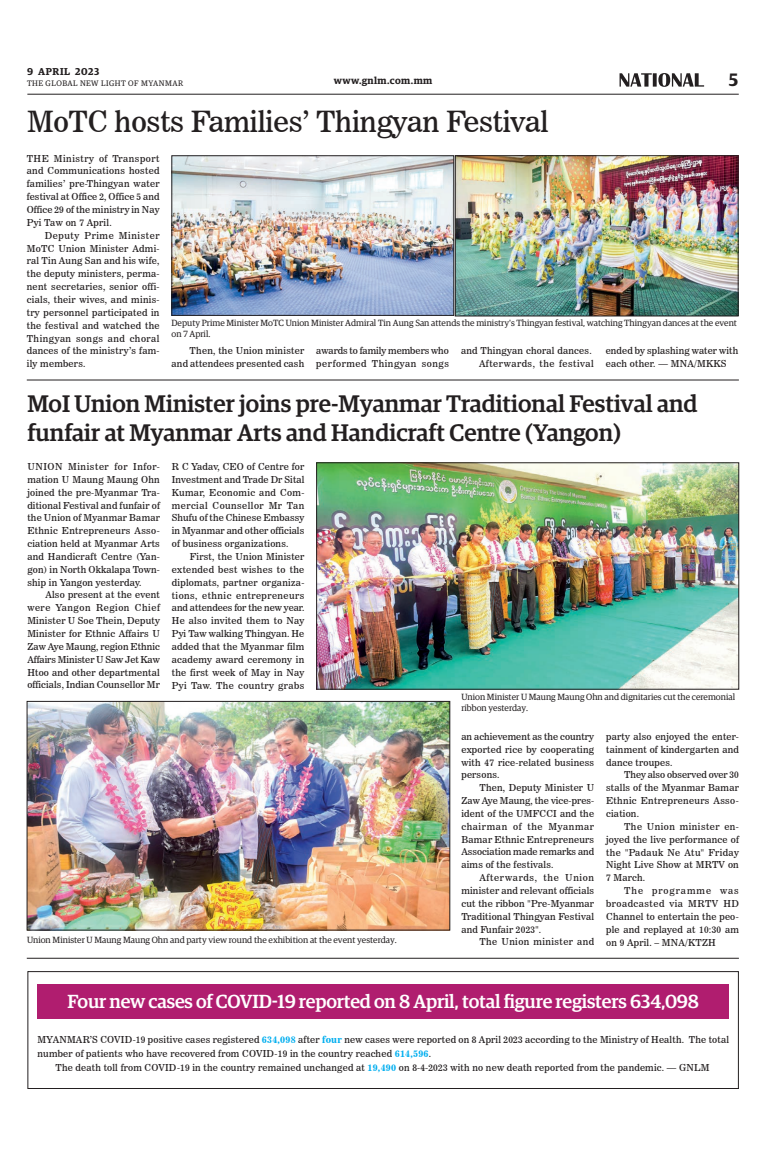
<style>
.page{position:relative;width:773px;height:1152px;background:#fff}
.page>*{position:absolute;margin:0;border:0;box-sizing:border-box;transform-origin:0 0}
._2_Clm_Head{font:29px "News 706 BT Roman C";letter-spacing:-.01em;color:#231f20}
._2_Clm_Head-2{font:500 24px/28.8px "Guardian Egyp";color:#231f20}
._2_Clm_Head-3{font:500 19px "Guardian Egyp";letter-spacing:-.01em;color:#fff}
.t1{font:600 18px "Guardian Egyp";color:#231f20}
.t2{font:600 10px "Guardian Egyp";letter-spacing:.05em;color:#231f20}
._2nd_Body{font:9.5px/12.9px "News 706 BT Roman C";letter-spacing:.02em;color:#231f20;text-align:justify}
.Normal_Para{font:9.5px/12.9px "News 706 BT Roman C";letter-spacing:.02em;color:#231f20;text-align:justify}
._2nd_Body-2{font:9.5px "News 706 BT Roman C";letter-spacing:.05em;color:#231f20}
._2nd_Body-3{font:9.5px "News 706 BT Roman C";letter-spacing:.04em;color:#231f20}
.t3{font:9px/10.8px "Guardian Egyp";color:#231f20}
.t4{font:8px "Guardian Egyp";letter-spacing:.06em;color:#231f20}
.s1{font-family:"News 706 BT Bold C";color:#00aeef}
</style>
<div class="page">
<hr style="left:27px;top:94px;width:711px;height:1px;background:#231f20">
<svg style="left:619px;top:73px;width:85px;height:14px"></svg>
<img style="left:173px;top:156px;width:563px;height:160px">
<div style="left:455px;top:156px;width:283px;height:160px;border:1px solid #231f20"></div>
<div style="left:171px;top:156px;width:283px;height:160px;border:1px solid #231f20"></div>
<img style="left:29px;top:703px;width:419px;height:225px">
<div style="left:27px;top:701px;width:423px;height:229px;border:1px solid #231f20"></div>
<img style="left:318px;top:465px;width:418px;height:222px">
<div style="left:37px;top:984px;width:692px;height:35px;background:#b01d6f"></div>
<div style="left:27px;top:971px;width:711px;height:118px;border:1px solid #231f20"></div>
<hr style="left:27px;top:958px;width:711px;height:1px;background:#231f20">
<hr style="left:27px;top:380px;width:711px;height:1px;background:#231f20">
<p class="t2" style="left:27px;top:64px;width:74px">9 APRIL 2023</p>
<p class="t4" style="left:27px;top:78px;width:158px">THE GLOBAL NEW LIGHT OF MYANMAR</p>
<p class="_2_Clm_Head" style="left:27px;top:104px;width:523px">MoTC hosts Families’ Thingyan Festival</p>
<p class="Normal_Para" style="left:27px;top:152px;width:134px">THE Ministry of Transport and Communications hosted families’ pre-Thingyan water festival at Office 2, Office 5 and Office 29 of the ministry in Nay Pyi Taw on 7 April.</p>
<p class="_2nd_Body" style="left:27px;top:229px;width:134px;text-indent:18px">Deputy Prime Minister MoTC Union Minister Admi&shy;ral Tin Aung San and his wife, the deputy ministers, perma&shy;nent secretaries, senior offi&shy;cials, their wives, and minis&shy;try personnel participated in the festival and watched the Thingyan songs and choral dances of the ministry’s fam&shy;ily members.</p>
<p class="t2" style="left:334px;top:73px;width:100px">www.gnlm.com.mm</p>
<h3 class="t1" style="left:729px;top:67px;width:11px">5</h3>
<p class="t3" style="left:171px;top:317px;width:567px">Deputy Prime Minister MoTC Union Minister Admiral Tin Aung San attends the ministry's Thingyan festival, watching Thingyan dances at the event on 7 April.</p>
<p class="_2nd_Body" style="left:171px;top:344px;width:134px;text-align:right">Then, the Union minister and attendees presented cash</p>
<p class="_2nd_Body" style="left:316px;top:344px;width:134px">awards to family members who performed Thingyan songs</p>
<p class="_2nd_Body" style="left:461px;top:344px;width:132px">and Thingyan choral dances.</p>
<p class="_2nd_Body" style="left:605px;top:344px;width:134px">ended by splashing water with each other. — MNA/MKKS</p>
<p class="_2nd_Body-2" style="left:479px;top:358px;width:116px">Afterwards, the festival</p>
<p class="_2_Clm_Head-2" style="left:27px;top:387px;width:671px">MoI Union Minister joins pre-Myanmar Traditional Festival and funfair at Myanmar Arts and Handicraft Centre (Yangon)</p>
<p class="Normal_Para" style="left:27px;top:460px;width:134px">UNION Minister for Infor&shy;mation U Maung Maung Ohn joined the pre-Myanmar Tra&shy;ditional Festival and funfair of the Union of Myanmar Bamar Ethnic Entrepreneurs Asso&shy;ciation held at Myanmar Arts and Handicraft Centre (Yan&shy;gon) in North Okkalapa Town&shy;ship in Yangon yesterday.</p>
<p class="_2nd_Body" style="left:27px;top:589px;width:134px;text-indent:18px">Also present at the event were Yangon Region Chief Minister U Soe Thein, Deputy Minister for Ethnic Affairs U Zaw Aye Maung, region Ethnic Affairs Minister U Saw Jet Kaw Htoo and other departmental officials, Indian Counsellor Mr</p>
<p class="_2nd_Body" style="left:172px;top:460px;width:134px">R C Yadav, CEO of Centre for Investment and Trade Dr Sital Kumar, Economic and Com&shy;mercial Counsellor Mr Tan Shufu of the Chinese Embassy in Myanmar and other officials of business organizations.</p>
<p class="_2nd_Body" style="left:172px;top:550px;width:134px;text-indent:18px">First, the Union Minister extended best wishes to the diplomats, partner organiza&shy;tions, ethnic entrepreneurs and attendees for the new year.<br>He also invited them to Nay Pyi Taw walking Thingyan. He added that the Myanmar film academy award ceremony in the first week of May in Nay Pyi Taw. The country grabs</p>
<p class="t3" style="left:27px;top:934px;width:371px">Union Minister U Maung Maung Ohn and party view round the exhibition at the event yesterday.</p>
<p class="t3" style="left:461px;top:691px;width:275px">Union Minister U Maung Maung Ohn and dignitaries cut the ceremonial ribbon yesterday.</p>
<p class="_2nd_Body" style="left:461px;top:730px;width:134px">an achievement as the country exported rice by cooperating with 47 rice-related business persons.</p>
<p class="_2nd_Body" style="left:461px;top:781px;width:134px;text-indent:18px">Then, Deputy Minister U Zaw Aye Maung, the vice-pres&shy;ident of the UMFCCI and the chairman of the Myanmar Bamar Ethnic Entrepreneurs Association made remarks and aims of the festivals.</p>
<p class="_2nd_Body" style="left:461px;top:871px;width:134px;text-indent:18px">Afterwards, the Union minister and relevant officials cut the ribbon "Pre-Myanmar Traditional Thingyan Festival and Funfair 2023".</p>
<p class="_2nd_Body-3" style="left:479px;top:936px;width:116px">The Union minister and</p>
<p class="_2nd_Body" style="left:606px;top:730px;width:134px">party also enjoyed the enter&shy;tainment of kindergarten and dance troupes.</p>
<p class="_2nd_Body" style="left:606px;top:769px;width:134px;text-indent:18px">They also observed over 30 stalls of the Myanmar Bamar Ethnic Entrepreneurs Asso&shy;ciation.</p>
<p class="_2nd_Body" style="left:606px;top:820px;width:134px;text-indent:18px">The Union minister en&shy;joyed the live performance of the "Padauk Ne Atu" Friday Night Live Show at MRTV on 7 March.</p>
<p class="_2nd_Body" style="left:606px;top:884px;width:134px;text-indent:18px">The programme was broadcasted via MRTV HD Channel to entertain the peo&shy;ple and replayed at 10:30 am on 9 April. – MNA/KTZH</p>
<p class="_2_Clm_Head-3" style="left:67px;top:988px;width:633px">Four new cases of COVID-19 reported on 8 April, total figure registers 634,098</p>
<p class="Normal_Para" style="left:37px;top:1032px;width:693px;line-height:14.4px">MYANMAR’S COVID-19 positive cases registered <span class="s1">634,098</span> after <span class="s1">four</span> new cases were reported on 8 April 2023 according to the Ministry of Health. The total number of patients who have recovered from COVID-19 in the country reached <span class="s1">614,596</span>.</p>
<p class="_2nd_Body" style="left:55px;top:1061px;width:655px">The death toll from COVID-19 in the country remained unchanged at <span class="s1">19,490</span> on 8-4-2023 with no new death reported from the pandemic. — GNLM</p>
</div>
